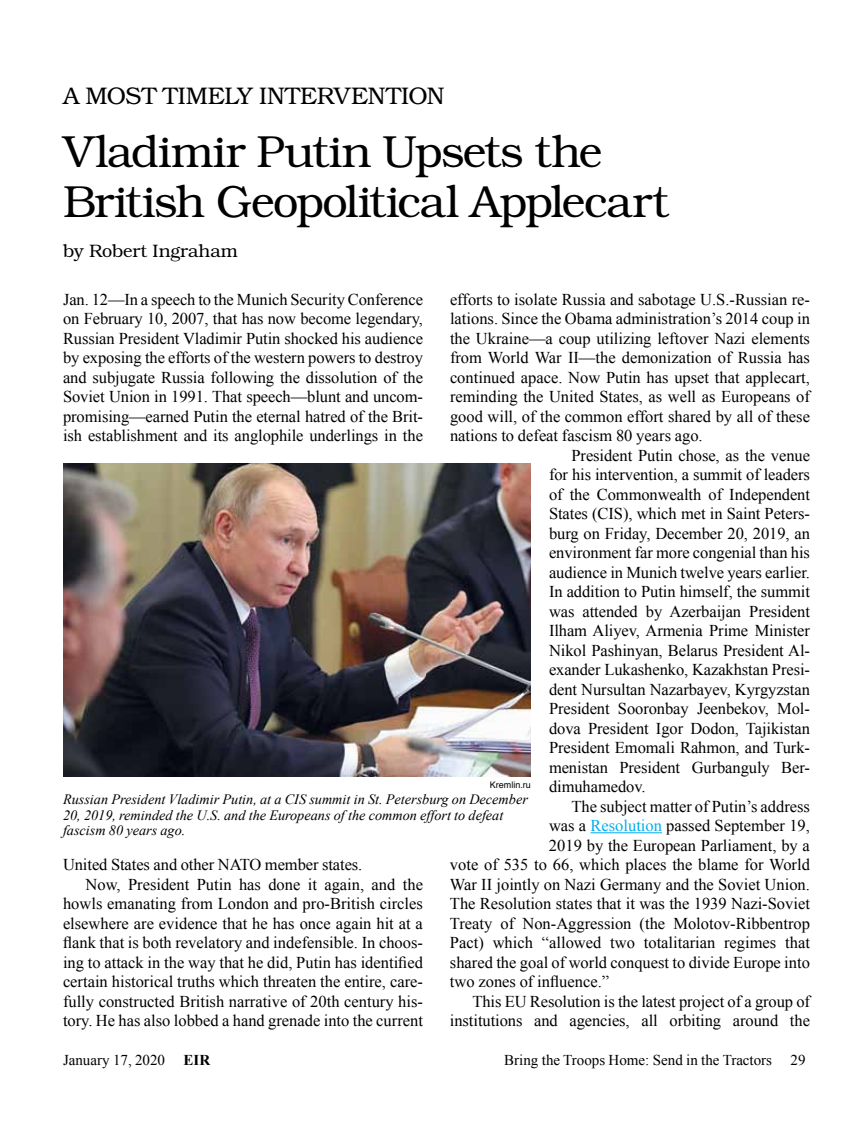
<style>
.page{position:relative;width:864px;height:1134px;background:#fff}
.page>*{position:absolute;margin:0;border:0;box-sizing:border-box;transform-origin:0 0}
.t1{font:300 45px/49.5px "Bookman";letter-spacing:-.03em;color:#000}
.t2{font:300 24px "Bookman";letter-spacing:-.005em;color:#000}
.t3{font:300 18px "Bookman";color:#000}
.t4{font:16.5px/19.5px "Times New Roman";color:#000;text-align:justify}
.t5{font:15px "Times New Roman";color:#000}
.t6{font:italic 14.25px/15.8px "Times New Roman";color:#000}
.t7{font:9px "Helvetica";color:#000}
.s1{color:#00aeef}
.s2{font-weight:700}
</style>
<div class="page">
<hr style="left:591px;top:832px;width:71px;height:1px;background:#00aeef">
<img style="left:63px;top:463px;width:468px;height:314px">
<h2 class="t2" style="left:63px;top:82px;width:383px">A MOST TIMELY INTERVENTION</h2>
<h1 class="t1" style="left:63px;top:127px;width:608px">Vladimir Putin Upsets the<br>British Geopolitical Applecart</h1>
<p class="t3" style="left:63px;top:241px;width:176px">by Robert Ingraham</p>
<p class="t4" style="left:63px;top:289px;width:362px">Jan. 12—In a speech to the Munich Security Conference on February 10, 2007, that has now become legendary, Russian President Vladimir Putin shocked his audience by exposing the efforts of the western powers to destroy and subjugate Russia following the dissolution of the Soviet Union in 1991. That speech—blunt and uncom&shy;promising—earned Putin the eternal hatred of the Brit&shy;ish establishment and its anglophile underlings in the</p>
<p class="t4" style="left:450px;top:289px;width:361px">efforts to isolate Russia and sabotage U.S.-Russian re-</p>
<p class="t4" style="left:450px;top:308px;width:361px">lations. Since the Obama administration’s 2014 coup in</p>
<p class="t4" style="left:450px;top:328px;width:362px">the Ukraine—a coup utilizing leftover Nazi elements</p>
<p class="t4" style="left:450px;top:347px;width:362px">from World War II—the demonization of Russia has</p>
<p class="t4" style="left:450px;top:367px;width:361px">continued apace. Now Putin has upset that applecart,</p>
<p class="t4" style="left:450px;top:386px;width:361px">reminding the United States, as well as Europeans of</p>
<p class="t4" style="left:450px;top:406px;width:362px">good will, of the common effort shared by all of these</p>
<p class="t4" style="left:450px;top:425px;width:254px">nations to defeat fascism 80 years ago.</p>
<p class="t4" style="left:572px;top:445px;width:240px">President Putin chose, as the venue</p>
<p class="t4" style="left:549px;top:465px;width:263px">for his intervention, a summit of leaders</p>
<p class="t4" style="left:549px;top:484px;width:263px">of the Commonwealth of Independent</p>
<p class="t4" style="left:549px;top:504px;width:262px">States (CIS), which met in Saint Peters-</p>
<p class="t4" style="left:549px;top:523px;width:263px">burg on Friday, December 20, 2019, an</p>
<p class="t4" style="left:549px;top:543px;width:263px">environment far more congenial than his</p>
<p class="t4" style="left:549px;top:562px;width:263px">audience in Munich twelve years earlier.</p>
<p class="t4" style="left:549px;top:582px;width:263px">In addition to Putin himself, the summit</p>
<p class="t4" style="left:549px;top:601px;width:262px">was attended by Azerbaijan President</p>
<p class="t4" style="left:549px;top:621px;width:263px">Ilham Aliyev, Armenia Prime Minister</p>
<p class="t4" style="left:549px;top:640px;width:263px">Nikol Pashinyan, Belarus President Al-</p>
<p class="t4" style="left:549px;top:660px;width:263px">exander Lukashenko, Kazakhstan Presi-</p>
<p class="t4" style="left:549px;top:679px;width:262px">dent Nursultan Nazarbayev, Kyrgyzstan</p>
<p class="t4" style="left:549px;top:699px;width:262px">President Sooronbay Jeenbekov, Mol-</p>
<p class="t4" style="left:549px;top:718px;width:263px">dova President Igor Dodon, Tajikistan</p>
<p class="t4" style="left:549px;top:738px;width:263px">President Emomali Rahmon, and Turk-</p>
<p class="t4" style="left:549px;top:757px;width:262px">menistan President Gurbanguly Ber-</p>
<p class="t4" style="left:549px;top:777px;width:98px">dimuhamedov.</p>
<p class="t4" style="left:572px;top:796px;width:240px">The subject matter of Putin’s address</p>
<p class="t4" style="left:549px;top:816px;width:262px">was a <span class="s1">Resolution</span> passed September 19,</p>
<p class="t4" style="left:549px;top:835px;width:262px">2019 by the European Parliament, by a</p>
<p class="t4" style="left:450px;top:855px;width:361px">vote of 535 to 66, which places the blame for World</p>
<p class="t4" style="left:450px;top:874px;width:361px">War II jointly on Nazi Germany and the Soviet Union.</p>
<p class="t4" style="left:450px;top:894px;width:361px">The Resolution states that it was the 1939 Nazi-Soviet</p>
<p class="t4" style="left:450px;top:913px;width:362px">Treaty of Non-Aggression (the Molotov-Ribbentrop</p>
<p class="t4" style="left:450px;top:933px;width:361px">Pact) which “allowed two totalitarian regimes that</p>
<p class="t4" style="left:450px;top:952px;width:361px">shared the goal of world conquest to divide Europe into</p>
<p class="t4" style="left:450px;top:972px;width:161px">two zones of influence.”</p>
<p class="t4" style="left:472px;top:991px;width:339px">This EU Resolution is the latest project of a group of</p>
<p class="t4" style="left:450px;top:1011px;width:362px">institutions and agencies, all orbiting around the</p>
<p class="t7" style="left:490px;top:778px;width:43px">Kremlin.ru</p>
<p class="t6" style="left:63px;top:791px;width:466px">Russian President Vladimir Putin, at a CIS summit in St. Petersburg on December<br>20, 2019, reminded the U.S. and the Europeans of the common effort to defeat fascism 80 years ago.</p>
<p class="t4" style="left:63px;top:854px;width:301px">United States and other NATO member states.</p>
<p class="t4" style="left:86px;top:874px;width:339px">Now, President Putin has done it again, and the</p>
<p class="t4" style="left:63px;top:894px;width:361px">howls emanating from London and pro-British circles</p>
<p class="t4" style="left:63px;top:913px;width:361px">elsewhere are evidence that he has once again hit at a</p>
<p class="t4" style="left:63px;top:933px;width:362px">flank that is both revelatory and indefensible. In choos-</p>
<p class="t4" style="left:63px;top:952px;width:362px">ing to attack in the way that he did, Putin has identified</p>
<p class="t4" style="left:63px;top:972px;width:361px">certain historical truths which threaten the entire, care-</p>
<p class="t4" style="left:63px;top:991px;width:361px">fully constructed British narrative of 20th century his-</p>
<p class="t4" style="left:63px;top:1011px;width:362px">tory. He has also lobbed a hand grenade into the current</p>
<p class="t5" style="left:63px;top:1050px;width:149px">January 17, 2020 <span class="s2">EIR</span></p>
<p class="t5" style="left:504px;top:1050px;width:303px">Bring the Troops Home: Send in the Tractors 29</p>
</div>
